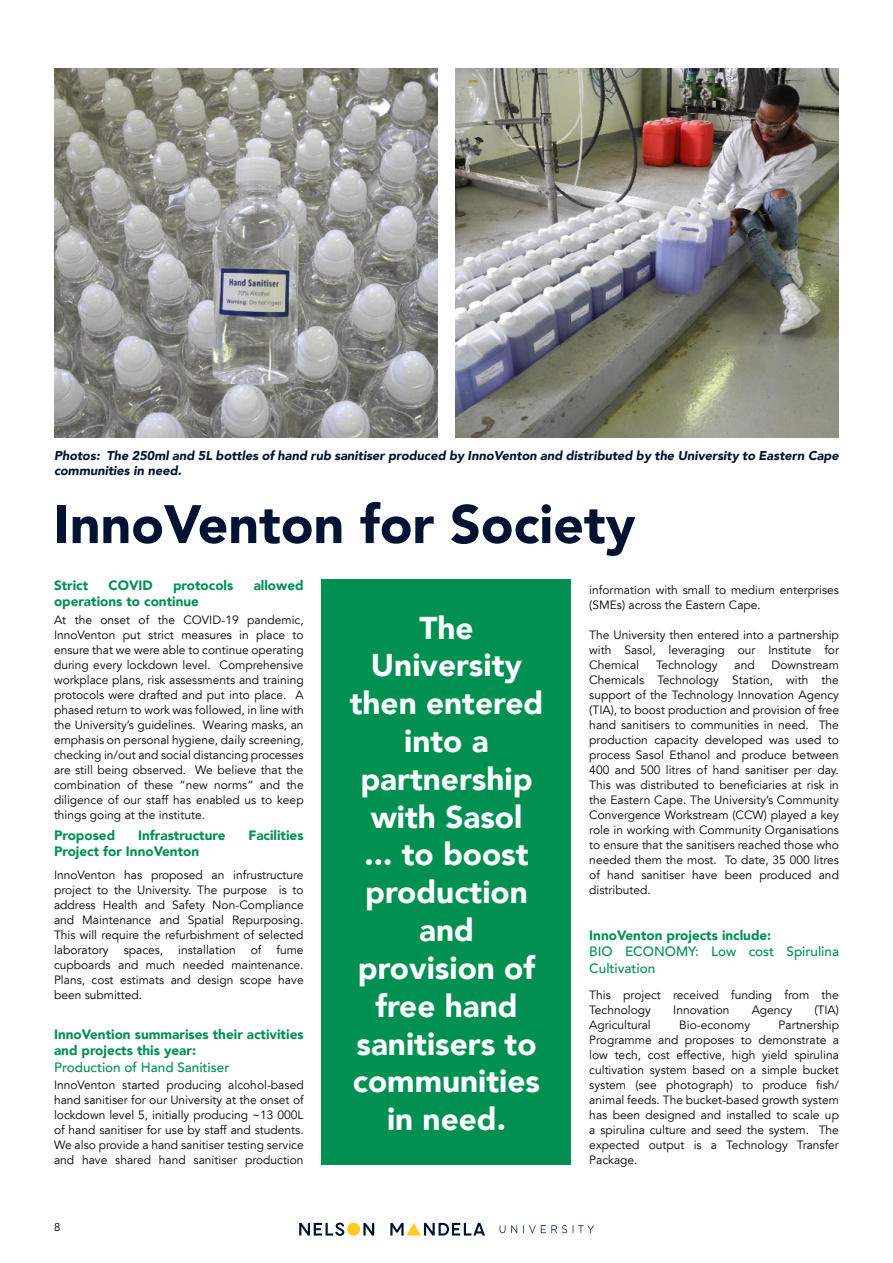
<style>
.page{position:relative;width:893px;height:1263px;background:#fff}
.page>*{position:absolute;margin:0;border:0;box-sizing:border-box;transform-origin:0 0}
.t1{font:900 53.55px "Avenir LT";color:#001333}
.t2{font:900 31.5px/37.8px "Avenir LT";color:#fff;text-align:center}
.t3{font:900 13.5px/16.5px "Avenir LT";color:#009051}
.t4{font:500 13.5px/16.5px "Avenir LT";color:#009051}
.t5{font:italic 900 12.75px/15px "Avenir LT";color:#001333}
.t6{font:12px/15px "Avenir LT";color:#000;text-align:justify}
.t7{font:11.25px "Avenir LT";color:#000}
</style>
<div class="page">
<div style="left:347px;top:1223px;width:13px;height:13px;background:#ffcb1f;border-radius:50%"></div>
<svg style="left:363px;top:1223px;width:11px;height:12px"></svg>
<svg style="left:390px;top:1223px;width:95px;height:12px"></svg>
<svg style="left:299px;top:1222px;width:45px;height:14px"></svg>
<svg style="left:500px;top:1225px;width:5px;height:8px"></svg>
<svg style="left:511px;top:1225px;width:6px;height:8px"></svg>
<svg style="left:523px;top:1225px;width:44px;height:8px"></svg>
<svg style="left:573px;top:1225px;width:21px;height:8px"></svg>
<img style="left:456px;top:68px;width:383px;height:369px">
<img style="left:54px;top:68px;width:383px;height:369px">
<div style="left:322px;top:580px;width:249px;height:585px;background:#009051"></div>
<p class="t5" style="left:54px;top:448px;width:786px">Photos: The 250ml and 5L bottles of hand rub sanitiser produced by InnoVenton and distributed by the University to Eastern Cape communities in need.</p>
<h1 class="t1" style="left:54px;top:492px;width:583px">InnoVenton for Society</h1>
<p class="t6" style="left:589px;top:583px;width:251px">information with small to medium enterprises (SMEs) across the Eastern Cape.</p>
<p class="t6" style="left:589px;top:628px;width:251px">The University then entered into a partnership with Sasol, leveraging our Institute for Chemical</p>
<p class="t3" style="left:54px;top:577px;width:36px">Strict</p>
<p class="t3" style="left:109px;top:577px;width:46px">COVID</p>
<p class="t3" style="left:173px;top:577px;width:62px">protocols</p>
<p class="t3" style="left:254px;top:577px;width:52px">allowed</p>
<p class="t3" style="left:54px;top:593px;width:146px">operations to continue</p>
<p class="t6" style="left:54px;top:613px;width:251px">At the onset of the COVID-19 pandemic, InnoVenton put strict measures in place to ensure that we were able to continue operating during every lockdown level. Comprehensive workplace plans, risk assessments and training protocols were drafted and put into place. A phased return to work was followed, in line with the University’s guidelines. Wearing masks, an emphasis on personal hygiene, daily screening, checking in/out and social distancing processes are still being observed. We believe that the combination of these “new norms” and the diligence of our staff has enabled us to keep things going at the institute.</p>
<p class="t3" style="left:54px;top:827px;width:63px">Proposed</p>
<p class="t3" style="left:138px;top:827px;width:89px">Infrastructure</p>
<p class="t3" style="left:248px;top:827px;width:57px">Facilities</p>
<p class="t3" style="left:54px;top:843px;width:147px">Project for InnoVenton</p>
<p class="t6" style="left:54px;top:868px;width:251px">InnoVenton has proposed an infrustructure project to the University. The purpose is to address Health and Safety Non-Compliance and Maintenance and Spatial Repurposing.<br>This will require the refurbishment of selected laboratory</p>
<h2 class="t2" style="left:350px;top:608px;width:195px">The<br>University then entered into a partnership with Sasol<br>... to boost production and provision of free hand sanitisers to communities in need.</h2>
<p class="t6" style="left:656px;top:658px;width:63px">Technology</p>
<p class="t6" style="left:734px;top:658px;width:22px">and</p>
<p class="t6" style="left:589px;top:658px;width:251px;text-indent:182px">Downstream Chemicals Technology Station, with the support of the Technology Innovation Agency (TIA), to boost production and provision of free hand sanitisers to communities in need. The production capacity developed was used to process Sasol Ethanol and produce between 400 and 500 litres of hand sanitiser per day.<br>This was distributed to beneficiaries at risk in the Eastern Cape. The University’s Community Convergence Workstream (CCW) played a key role in working with Community Organisations to ensure that the sanitisers reached those who needed them the most. To date, 35 000 litres of hand sanitiser have been produced and distributed.</p>
<p class="t3" style="left:589px;top:926px;width:183px">InnoVenton projects include:</p>
<p class="t4" style="left:589px;top:943px;width:251px">BIO ECONOMY: Low cost Spirulina<br>Cultivation</p>
<p class="t6" style="left:589px;top:988px;width:251px">This project received funding from the<br>Technology</p>
<p class="t6" style="left:54px;top:943px;width:251px;text-indent:223px">fume cupboards and much needed maintenance.<br>Plans, cost estimats and design scope have been submitted.</p>
<p class="t3" style="left:54px;top:1026px;width:251px">InnoVention summarises their activities and projects this year:</p>
<p class="t4" style="left:54px;top:1059px;width:177px">Production of Hand Sanitiser</p>
<p class="t6" style="left:54px;top:1078px;width:251px">InnoVenton started producing alcohol-based hand sanitiser for our University at the onset of lockdown level 5, initially producing ~13 000L of hand sanitiser for use by staff and students.<br>We also provide a hand sanitiser testing service and have shared hand sanitiser production</p>
<p class="t6" style="left:124px;top:943px;width:41px">spaces,</p>
<p class="t6" style="left:178px;top:943px;width:59px">installation</p>
<p class="t6" style="left:251px;top:943px;width:12px">of</p>
<p class="t6" style="left:673px;top:1003px;width:58px">Innovation</p>
<p class="t6" style="left:752px;top:1003px;width:42px">Agency</p>
<p class="t6" style="left:814px;top:1003px;width:26px">(TIA)</p>
<p class="t6" style="left:589px;top:1018px;width:63px">Agricultural</p>
<p class="t6" style="left:679px;top:1018px;width:72px">Bio-economy</p>
<p class="t6" style="left:589px;top:1018px;width:251px;text-indent:189px">Partnership Programme and proposes to demonstrate a low tech, cost effective, high yield spirulina cultivation system based on a simple bucket system (see photograph) to produce fish/ animal feeds. The bucket-based growth system has been designed and installed to scale up a spirulina culture and seed the system. The expected output is a Technology Transfer Package.</p>
<p class="t7" style="left:54px;top:1221px;width:8px">8</p>
</div>
